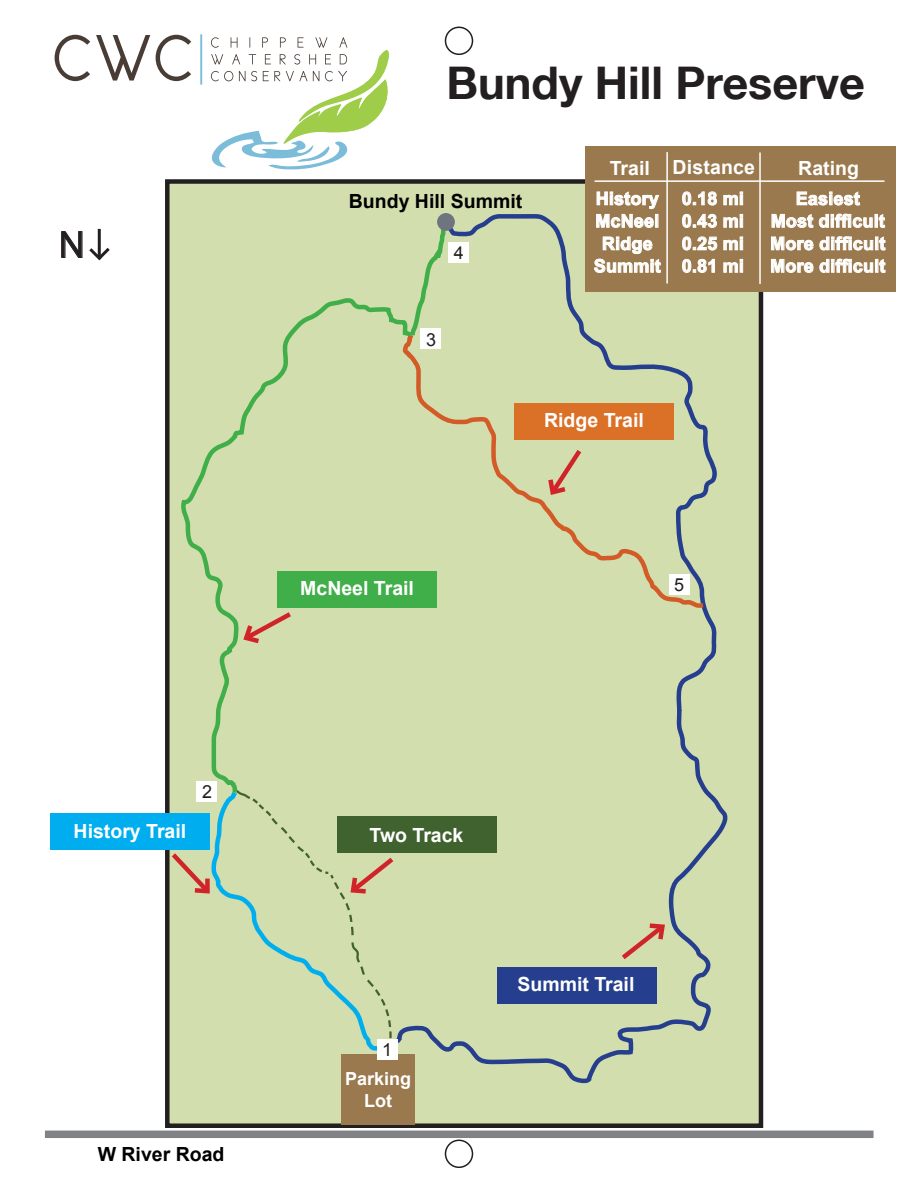
<style>
.page{position:relative;width:918px;height:1188px;background:#fff}
.page>*{position:absolute;margin:0;border:0;box-sizing:border-box;transform-origin:0 0}
.t1{font:700 45px "Helvetica Neue LT";color:#231f20}
.t2{font:36px "Arial";color:#231f20}
.t3{font:700 19.5px "Arial";color:#fff}
.t4{font:700 19.5px "Arial";color:#000}
.t5{font:700 18px/22.5px "Arial";letter-spacing:.01em;color:#fff;text-align:center}
.t6{font:18px "Arial";color:#231f20}
</style>
<div class="page">
<div style="left:167px;top:182px;width:594px;height:944px;background:#d2dead"></div>
<div style="left:165px;top:179px;width:598px;height:949px;border:4px solid #231f20"></div>
<hr style="left:98px;top:229px;width:3px;height:28px;background:#231f20">
<svg style="left:61px;top:231px;width:49px;height:30px"></svg>
<svg style="left:167px;top:850px;width:14px;height:48px"></svg>
<svg style="left:442px;top:213px;width:275px;height:492px"></svg>
<svg style="left:416px;top:705px;width:312px;height:379px"></svg>
<div style="left:449px;top:242px;width:20px;height:20px;background:#fff"></div>
<div style="left:437px;top:213px;width:18px;height:18px;background:#6e757e;border-radius:50%"></div>
<svg style="left:416px;top:344px;width:292px;height:268px"></svg>
<svg style="left:181px;top:298px;width:235px;height:833px"></svg>
<svg style="left:224px;top:781px;width:182px;height:272px"></svg>
<svg style="left:401px;top:222px;width:48px;height:133px"></svg>
<svg style="left:211px;top:37px;width:178px;height:132px"></svg>
<svg style="left:55px;top:35px;width:35px;height:46px"></svg>
<svg style="left:96px;top:35px;width:54px;height:46px"></svg>
<svg style="left:156px;top:35px;width:35px;height:46px"></svg>
<hr style="left:200px;top:34px;width:2px;height:51px;background:#7bbcd9">
<div style="left:585px;top:146px;width:311px;height:146px;background:#9a794e"></div>
<hr style="left:595px;top:180px;width:290px;height:2px;background:#fff">
<hr style="left:666px;top:152px;width:2px;height:132px;background:#fff">
<hr style="left:759px;top:152px;width:2px;height:132px;background:#fff">
<svg style="left:596px;top:192px;width:63px;height:36px"></svg>
<svg style="left:594px;top:237px;width:67px;height:36px"></svg>
<svg style="left:682px;top:192px;width:35px;height:13px"></svg>
<svg style="left:724px;top:192px;width:19px;height:13px"></svg>
<svg style="left:682px;top:214px;width:35px;height:14px"></svg>
<svg style="left:724px;top:214px;width:19px;height:14px"></svg>
<svg style="left:682px;top:237px;width:35px;height:13px"></svg>
<svg style="left:724px;top:237px;width:19px;height:13px"></svg>
<svg style="left:682px;top:259px;width:33px;height:14px"></svg>
<svg style="left:724px;top:259px;width:19px;height:14px"></svg>
<svg style="left:797px;top:192px;width:63px;height:13px"></svg>
<svg style="left:772px;top:214px;width:41px;height:14px"></svg>
<svg style="left:819px;top:214px;width:66px;height:14px"></svg>
<svg style="left:771px;top:237px;width:42px;height:13px"></svg>
<svg style="left:820px;top:236px;width:65px;height:14px"></svg>
<svg style="left:771px;top:259px;width:42px;height:14px"></svg>
<svg style="left:820px;top:259px;width:65px;height:14px"></svg>
<div style="left:45px;top:1131px;width:829px;height:7px;background:#808285"></div>
<div style="left:50px;top:813px;width:160px;height:37px;background:#00aeef"></div>
<div style="left:445px;top:27px;width:28px;height:28px;border:2px solid #231f20;border-radius:50%"></div>
<div style="left:445px;top:1140px;width:28px;height:28px;border:2px solid #231f20;border-radius:50%"></div>
<h2 class="t2" style="left:59px;top:221px;width:27px">N</h2>
<p class="t3" style="left:74px;top:819px;width:114px">History Trail</p>
<p class="t6" style="left:202px;top:780px;width:12px">2</p>
<p class="t4" style="left:98px;top:1141px;width:128px">W River Road</p>
<h1 class="t1" style="left:447px;top:56px;width:420px">Bundy Hill Preserve</h1>
<p class="t4" style="left:349px;top:188px;width:175px">Bundy Hill Summit</p>
<p class="t6" style="left:454px;top:241px;width:12px">4</p>
<p class="t6" style="left:426px;top:328px;width:12px">3</p>
<p class="t3" style="left:610px;top:154px;width:147px">Trail Distance</p>
<p class="t3" style="left:798px;top:155px;width:62px">Rating</p>
<p class="t5" style="left:594px;top:188px;width:68px">History<br>McNeel<br>Ridge<br>Summit</p>
<p class="t5" style="left:682px;top:188px;width:64px;text-align:justify">0.18 mi 0.43 mi 0.25 mi 0.81 mi</p>
<p class="t5" style="left:770px;top:188px;width:117px">Easiest<br>Most difficult<br>More difficult<br>More difficult</p>
<p class="t3" style="left:544px;top:408px;width:101px">Ridge Trail</p>
<p class="t3" style="left:300px;top:575px;width:115px">McNeel Trail</p>
<p class="t6" style="left:674px;top:573px;width:12px">5</p>
<p class="t3" style="left:370px;top:822px;width:95px">Two Track</p>
<p class="t6" style="left:382px;top:1038px;width:12px">1</p>
<p class="t5" style="left:345px;top:1069px;width:68px;line-height:21.6px">Parking<br>Lot</p>
<p class="t3" style="left:517px;top:972px;width:119px">Summit Trail</p>
</div>
